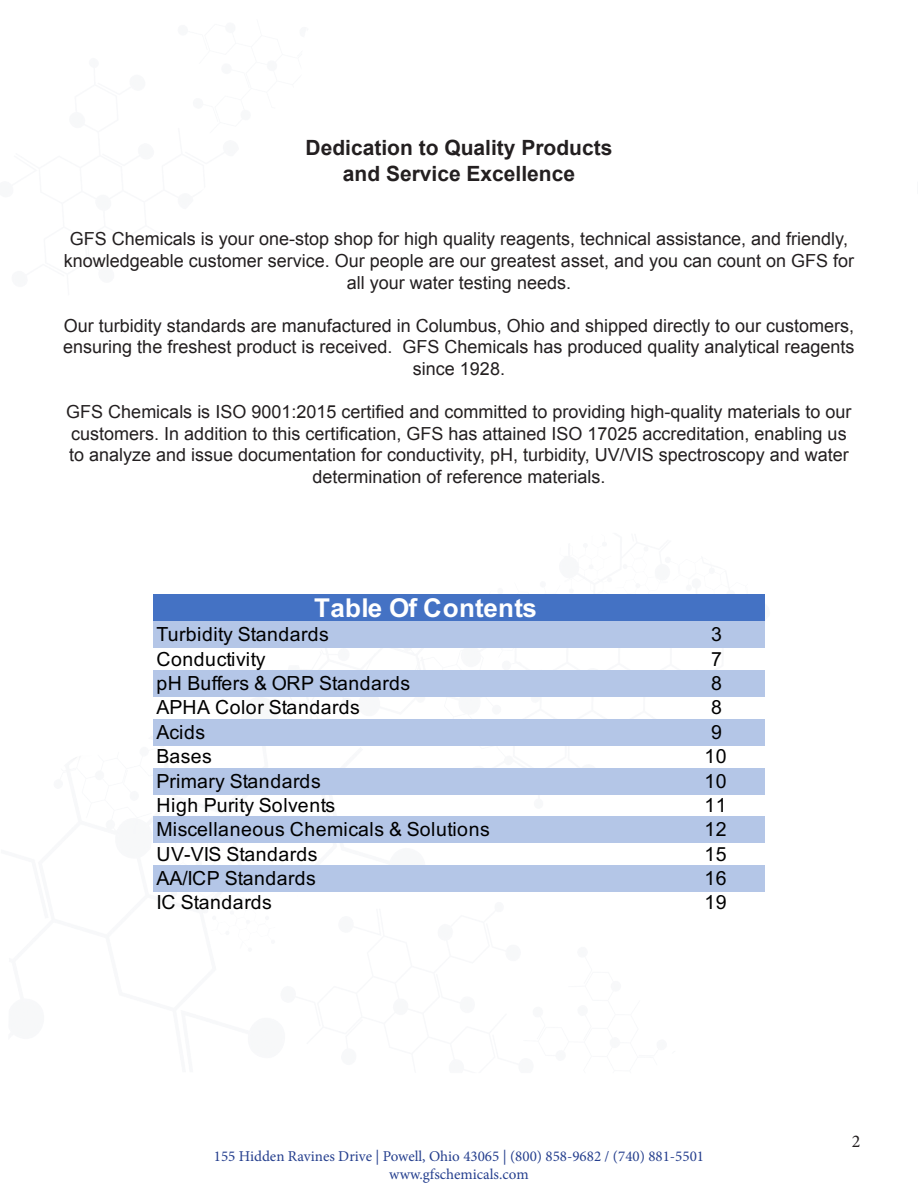
<style>
.page{position:relative;width:918px;height:1188px;background:#fff}
.page>*{position:absolute;margin:0;border:0;box-sizing:border-box;transform-origin:0 0}
.t1{font:700 25.95px "Arial";letter-spacing:.01em;color:#fff}
.t2{font:700 21px "Arial";color:#231f20}
.t3{font:19.5px "Arial";letter-spacing:.025em;color:#000}
.t4{font:18px/21.6px "Arial";color:#231f20;text-align:center}
.t5{font:18px "Minion Pro";color:#231f20}
.t6{font:15px/18px "Minion Pro";color:#253f8e;text-align:center}
</style>
<div class="page">
<div style="left:153px;top:594px;width:612px;height:29px;background:#4472c4"></div>
<div style="left:153px;top:622px;width:612px;height:26px;background:#b4c6e7"></div>
<div style="left:153px;top:670px;width:612px;height:26px;background:#b4c6e7"></div>
<div style="left:153px;top:719px;width:612px;height:26px;background:#b4c6e7"></div>
<div style="left:153px;top:768px;width:612px;height:26px;background:#b4c6e7"></div>
<div style="left:153px;top:817px;width:612px;height:26px;background:#b4c6e7"></div>
<div style="left:153px;top:866px;width:612px;height:26px;background:#b4c6e7"></div>
<p class="t2" style="left:306px;top:134px;width:308px">Dedication to Quality Products</p>
<p class="t2" style="left:343px;top:159px;width:234px">and Service Excellence</p>
<p class="t4" style="left:64px;top:228px;width:792px">GFS Chemicals is your one-stop shop for high quality reagents, technical assistance, and friendly, knowledgeable customer service. Our people are our greatest asset, and you can count on GFS for all your water testing needs.</p>
<p class="t4" style="left:63px;top:315px;width:793px">Our turbidity standards are manufactured in Columbus, Ohio and shipped directly to our customers, ensuring the freshest product is received. GFS Chemicals has produced quality analytical reagents since 1928.</p>
<p class="t4" style="left:66px;top:401px;width:787px">GFS Chemicals is ISO 9001:2015 certified and committed to providing high-quality materials to our customers. In addition to this certification, GFS has attained ISO 17025 accreditation, enabling us to analyze and issue documentation for conductivity, pH, turbidity, UV/VIS spectroscopy and water determination of reference materials.</p>
<p class="t1" style="left:314px;top:589px;width:224px">Table Of Contents</p>
<p class="t3" style="left:157px;top:621px;width:174px">Turbidity Standards</p>
<p class="t3" style="left:711px;top:621px;width:12px">3</p>
<p class="t3" style="left:157px;top:645px;width:110px">Conductivity</p>
<p class="t3" style="left:711px;top:645px;width:12px">7</p>
<p class="t3" style="left:157px;top:670px;width:255px">pH Buffers &amp; ORP Standards</p>
<p class="t3" style="left:711px;top:670px;width:12px">8</p>
<p class="t3" style="left:157px;top:694px;width:205px">APHA Color Standards</p>
<p class="t3" style="left:711px;top:694px;width:12px">8</p>
<p class="t3" style="left:157px;top:718px;width:50px">Acids</p>
<p class="t3" style="left:711px;top:718px;width:12px">9</p>
<p class="t3" style="left:157px;top:743px;width:57px">Bases</p>
<p class="t3" style="left:705px;top:743px;width:24px">10</p>
<p class="t3" style="left:157px;top:767px;width:166px">Primary Standards</p>
<p class="t3" style="left:705px;top:767px;width:24px">10</p>
<p class="t3" style="left:157px;top:792px;width:180px">High Purity Solvents</p>
<p class="t3" style="left:705px;top:792px;width:24px">11</p>
<p class="t3" style="left:157px;top:816px;width:335px">Miscellaneous Chemicals &amp; Solutions</p>
<p class="t3" style="left:705px;top:816px;width:24px">12</p>
<p class="t3" style="left:157px;top:840px;width:162px">UV-VIS Standards</p>
<p class="t3" style="left:705px;top:840px;width:24px">15</p>
<p class="t3" style="left:157px;top:865px;width:161px">AA/ICP Standards</p>
<p class="t3" style="left:705px;top:865px;width:24px">16</p>
<p class="t3" style="left:157px;top:889px;width:117px">IC Standards</p>
<p class="t3" style="left:705px;top:889px;width:24px">19</p>
<p class="t6" style="left:214px;top:1147px;width:492px">155 Hidden Ravines Drive | Powell, Ohio 43065 | (800) 858-9682 / (740) 881-5501 www.gfschemicals.com</p>
<p class="t5" style="left:852px;top:1129px;width:10px">2</p>
</div>
